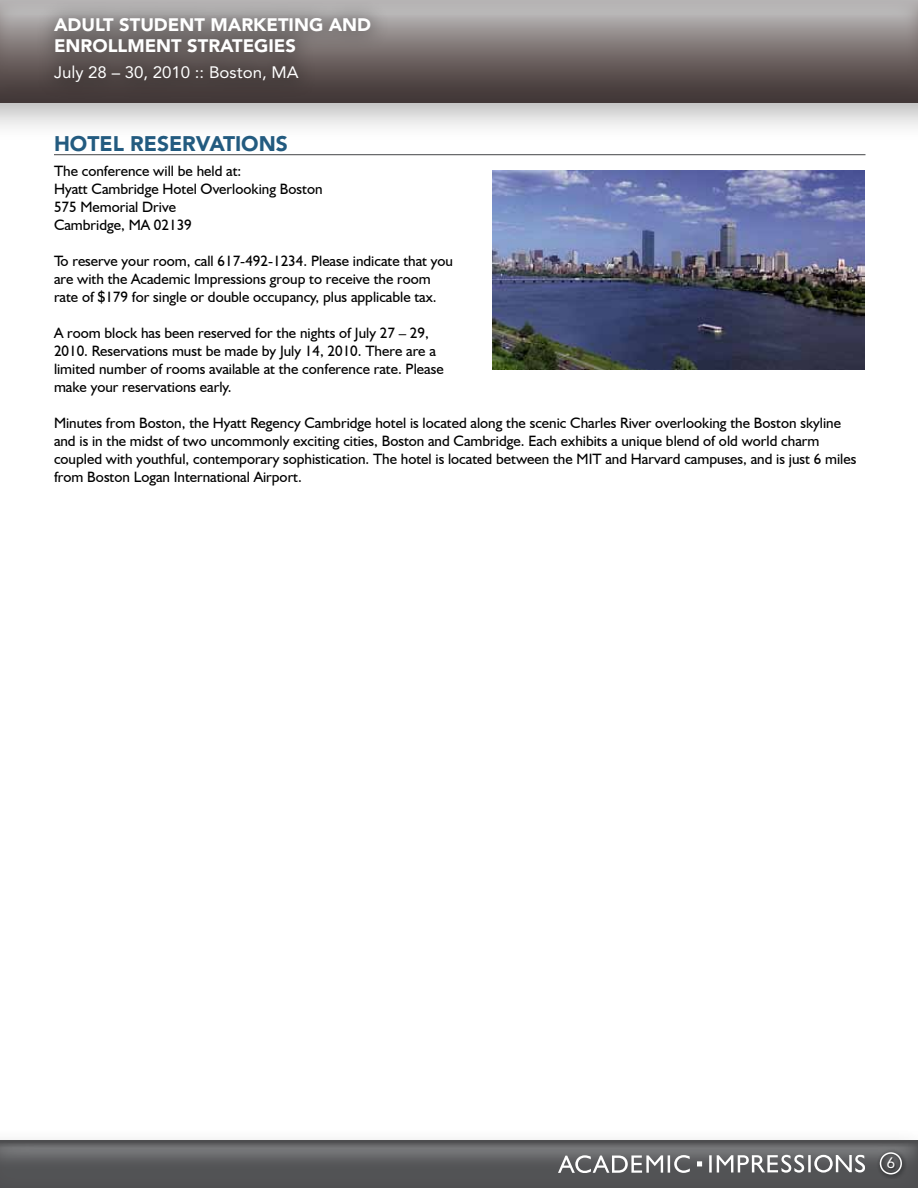
<style>
.page{position:relative;width:918px;height:1188px;background:#fff}
.page>*{position:absolute;margin:0;border:0;box-sizing:border-box;transform-origin:0 0}
.t1{font:900 21px "Avenir LT Std";color:#235b80}
.t2{font:900 18px/21px "Avenir LT Std";color:#fff}
.t3{font:16.5px "Avenir LT Std";color:#fff}
.t4{font:15px/18px "Humanist 521 BT";color:#000}
.t5{font:15px "Avenir LT Std";color:#fff}
</style>
<div class="page">
<div style="left:0;top:1125px;width:918px;height:63px;background:#000;opacity:.24"></div>
<div style="left:0;top:1141px;width:918px;height:47px;background:#4d4d4f"></div>
<div style="left:0;top:1143px;width:918px;height:45px;background:linear-gradient(to bottom,#727375,#47484a)"></div>
<svg style="left:697px;top:1161px;width:5px;height:5px"></svg>
<svg style="left:558px;top:1155px;width:132px;height:18px"></svg>
<hr style="left:709px;top:1155px;width:3px;height:18px;background:#fff">
<svg style="left:717px;top:1155px;width:87px;height:18px"></svg>
<hr style="left:808px;top:1155px;width:3px;height:17px;background:#fff">
<svg style="left:814px;top:1155px;width:51px;height:18px"></svg>
<div style="left:0;top:0;width:918px;height:141px;background:#000;opacity:.31"></div>
<div style="left:0;top:0;width:918px;height:102px;background:#433939"></div>
<div style="left:0;top:0;width:918px;height:95px;background:linear-gradient(to bottom,#c3c1c1,#3f3230)"></div>
<div style="left:32px;top:0;width:356px;height:100px;background:#000;opacity:.27"></div>
<div style="left:876px;top:1149px;width:31px;height:30px;background:#000;opacity:.75"></div>
<div style="left:880px;top:1152px;width:22px;height:22px;border:2px solid #fff;border-radius:50%"></div>
<div style="left:887px;top:1158px;width:10px;height:13px;background:#000;opacity:.43"></div>
<hr style="left:54px;top:154px;width:812px;height:1px;background:#58595b">
<img style="left:492px;top:170px;width:373px;height:200px">
<p class="t2" style="left:54px;top:14px;width:319px">ADULT STUDENT MARKETING AND<br>ENROLLMENT STRATEGIES</p>
<p class="t3" style="left:54px;top:62px;width:246px">July 28 – 30, 2010 :: Boston, MA</p>
<h1 class="t1" style="left:54px;top:131px;width:15px">HOTEL</h1>
<h1 class="t1" style="left:130px;top:131px;width:54px">RESERV</h1>
<h1 class="t1" style="left:209px;top:131px;width:28px">ATION</h1>
<h1 class="t1" style="left:276px;top:131px;width:14px">S</h1>
<p class="t4" style="left:54px;top:162px;width:270px">The conference will be held at:<br>Hyatt Cambridge Hotel Overlooking Boston<br>575 Memorial Drive<br>Cambridge, MA 02139</p>
<p class="t4" style="left:54px;top:252px;width:401px">To reserve your room, call 617-492-1234. Please indicate that you are with the Academic Impressions group to receive the room rate of $179 for single or double occupancy, plus applicable tax.</p>
<p class="t4" style="left:54px;top:324px;width:391px">A room block has been reserved for the nights of July 27 – 29, 2010. Reservations must be made by July 14, 2010. There are a limited number of rooms available at the conference rate. Please make your reservations early.</p>
<p class="t4" style="left:54px;top:414px;width:804px">Minutes from Boston, the Hyatt Regency Cambridge hotel is located along the scenic Charles River overlooking the Boston skyline and is in the midst of two uncommonly exciting cities, Boston and Cambridge. Each exhibits a unique blend of old world charm coupled with youthful, contemporary sophistication. The hotel is located between the MIT and Harvard campuses, and is just 6 miles from Boston Logan International Airport.</p>
<p class="t5" style="left:887px;top:1154px;width:10px">6</p>
</div>
